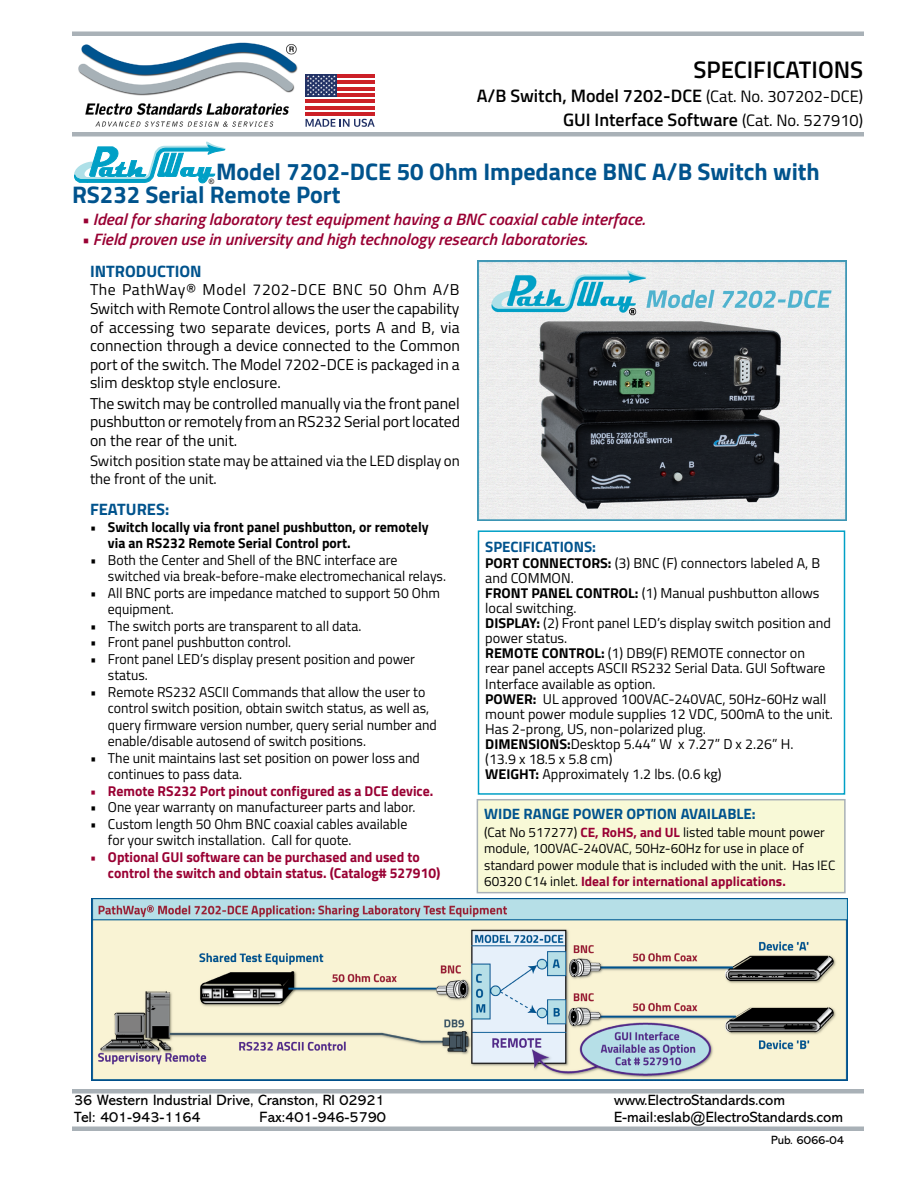
<style>
.page{position:relative;width:918px;height:1188px;background:#fff}
.page>*{position:absolute;margin:0;border:0;box-sizing:border-box;transform-origin:0 0}
.t1{font:700 24px/22.5px "Titillium Web";color:#00538d}
.t2{font:600 24px "Titillium Web";color:#000}
.t3{font:600 18px/24px "Titillium Web";color:#000;text-align:right}
.t4{font:italic 600 16.5px "Titillium Web";color:#903;scale:1.04 1}
.t5{font:700 16.5px "Titillium Web";color:#00538d}
.t6{font:15.75px/18.6px "Titillium Web";color:#000;text-align:justify}
.t7{font:15px "Abadi MT Pro";color:#000}
.t8{font:15px/18.6px "Titillium Web";color:#000}
.t9{font:700 15px "Titillium Web";color:#00538d}
.t10{font:14.25px/15px "Titillium Web";color:#000}
.t11{font:700 14.25px/16.5px "Titillium Web";color:#903}
.t12{font:700 14.25px/16.5px "Titillium Web";color:#000}
.t13{font:13.5px/16.5px "Titillium Web";color:#000}
.t14{font:12px "Abadi MT Pro";color:#000}
.t15{font:7.35px "Arial";color:#000}
.s1{font-weight:400;font-size:16.5px}
.s2{font-weight:700}
.s3{font-weight:700;color:#903}
</style>
<div class="page">
<img style="left:478px;top:261px;width:369px;height:260px">
<img style="left:78px;top:42px;width:220px;height:85px">
<hr style="left:72px;top:32px;width:792px;height:4px;background:#a9b1b7">
<hr style="left:72px;top:132px;width:792px;height:4px;background:#a9b1b7">
<div style="left:72px;top:1126px;width:792px;height:5px;background:#a9b1b7"></div>
<div style="left:72px;top:1089px;width:792px;height:5px;background:#a9b1b7"></div>
<div style="left:478px;top:530px;width:367px;height:265px;border:2px solid #00a0c6"></div>
<svg style="left:74px;top:141px;width:152px;height:43px"></svg>
<div style="left:477px;top:800px;width:368px;height:93px;background:#f8f9d7"></div>
<div style="left:477px;top:799px;width:369px;height:94px;border:2px solid #a9b1b7"></div>
<svg style="left:306px;top:77px;width:69px;height:33px"></svg>
<div style="left:306px;top:74px;width:31px;height:22px;background:#223266"></div>
<svg style="left:307px;top:75px;width:29px;height:21px"></svg>
<hr style="left:337px;top:74px;width:38px;height:3px;background:#cc2027">
<hr style="left:337px;top:81px;width:38px;height:3px;background:#cc2027">
<hr style="left:337px;top:87px;width:38px;height:3px;background:#cc2027">
<hr style="left:337px;top:93px;width:38px;height:3px;background:#cc2027">
<hr style="left:306px;top:100px;width:69px;height:3px;background:#cc2027">
<hr style="left:306px;top:106px;width:69px;height:3px;background:#cc2027">
<hr style="left:306px;top:112px;width:69px;height:4px;background:#cc2027">
<svg style="left:306px;top:119px;width:69px;height:8px"></svg>
<img style="left:91px;top:899px;width:756px;height:182px">
<h1 class="t2" style="left:693px;top:52px;width:171px">SPECIFICATIONS</h1>
<p class="t3" style="left:477px;top:83px;width:388px">A/B Switch, Model 7202-DCE <span class="s1">(Cat. No. 307202-DCE)<br></span>GUI Interface Software <span class="s1">(Cat. No. 527910)</span></p>
<h1 class="t1" style="left:72px;top:159px;width:749px;text-indent:144px">Model 7202-DCE 50 Ohm Impedance BNC A/B Switch with<br>RS232 Serial Remote Port</h1>
<p class="t15" style="left:209px;top:176px;width:7px">®</p>
<p class="t4" style="left:81px;top:207px;width:544px">• Ideal for sharing laboratory test equipment having a BNC coaxial cable interface.</p>
<p class="t4" style="left:81px;top:227px;width:488px">• Field proven use in university and high technology research laboratories.</p>
<p class="t5" style="left:90px;top:258px;width:113px">INTRODUCTION</p>
<p class="t6" style="left:90px;top:280px;width:371px">The PathWay® Model 7202-DCE BNC 50 Ohm A/B Switch with Remote Control allows the user the capability of accessing two separate devices, ports A and B, via connection through a device connected to the Common port of the switch. The Model 7202-DCE is packaged in a slim desktop style enclosure.</p>
<p class="t6" style="left:90px;top:393px;width:372px">The switch may be controlled manually via the front panel pushbutton or remotely from an RS232 Serial port located on the rear of the unit.</p>
<p class="t8" style="left:90px;top:451px;width:371px">Switch position state may be attained via the LED display on the front of the unit.</p>
<p class="t5" style="left:90px;top:497px;width:81px">FEATURES:</p>
<p class="t12" style="left:108px;top:518px;width:322px;text-indent:-18px">• Switch locally via front panel pushbutton, or remotely via an RS232 Remote Serial Control port.</p>
<p class="t10" style="left:108px;top:551px;width:340px;line-height:16.5px;text-indent:-18px">• Both the Center and Shell of the BNC interface are switched via break-before-make electromechanical relays.</p>
<p class="t10" style="left:108px;top:584px;width:334px;line-height:16.5px;text-indent:-18px">• All BNC ports are impedance matched to support 50 Ohm equipment.</p>
<p class="t10" style="left:90px;top:617px;width:273px">• The switch ports are transparent to all data.</p>
<p class="t10" style="left:90px;top:634px;width:203px">• Front panel pushbutton control.</p>
<p class="t10" style="left:108px;top:650px;width:308px;line-height:16.5px;text-indent:-18px">• Front panel LED’s display present position and power status.</p>
<p class="t10" style="left:108px;top:683px;width:330px;line-height:16.5px;text-indent:-18px">• Remote RS232 ASCII Commands that allow the user to control switch position, obtain switch status, as well as, query firmware version number, query serial number and enable/disable autosend of switch positions.</p>
<p class="t10" style="left:108px;top:749px;width:313px;line-height:16.5px;text-indent:-18px">• The unit maintains last set position on power loss and continues to pass data.</p>
<p class="t11" style="left:90px;top:782px;width:345px">• Remote RS232 Port pinout configured as a DCE device.</p>
<p class="t10" style="left:90px;top:799px;width:327px">• One year warranty on manufactureer parts and labor.</p>
<p class="t10" style="left:108px;top:815px;width:301px;line-height:16.5px;text-indent:-18px">• Custom length 50 Ohm BNC coaxial cables available for your switch installation. Call for quote.</p>
<p class="t11" style="left:108px;top:848px;width:334px;text-indent:-18px">• Optional GUI software can be purchased and used to control the switch and obtain status. (Catalog# 527910)</p>
<p class="t9" style="left:485px;top:535px;width:112px">SPECIFICATIONS:</p>
<p class="t10" style="left:485px;top:555px;width:349px"><span class="s2">PORT CONNECTORS:</span> (3) BNC (F) connectors labeled A, B and COMMON.<br><span class="s2">FRONT PANEL CONTROL:</span> (1) Manual pushbutton allows local switching.<br><span class="s2">DISPLAY:</span> (2) Front panel LED’s display switch position and power status.<br><span class="s2">REMOTE CONTROL:</span> (1) DB9(F) REMOTE connector on<br>rear panel accepts ASCII RS232 Serial Data. GUI Software Interface available as option.<br><span class="s2">POWER:</span> UL approved 100VAC-240VAC, 50Hz-60Hz wall mount power module supplies 12 VDC, 500mA to the unit.<br>Has 2-prong, US, non-polarized plug.<br><span class="s2">DIMENSIONS:</span>Desktop 5.44” W x 7.27” D x 2.26” H.<br>(13.9 x 18.5 x 5.8 cm)<br><span class="s2">WEIGHT:</span> Approximately 1.2 lbs. (0.6 kg)</p>
<p class="t9" style="left:484px;top:802px;width:273px">WIDE RANGE POWER OPTION AVAILABLE:</p>
<p class="t13" style="left:484px;top:823px;width:353px">(Cat No 517277) <span class="s3">CE, RoHS, and UL</span> listed table mount power module, 100VAC-240VAC, 50Hz-60Hz for use in place of standard power module that is included with the unit. Has IEC 60320 C14 inlet. <span class="s3">Ideal for international applications.</span></p>
<p class="t7" style="left:74px;top:1092px;width:312px">36 Western Industrial Drive, Cranston, RI 02921</p>
<p class="t7" style="left:614px;top:1092px;width:172px">www.ElectroStandards.com</p>
<p class="t7" style="left:74px;top:1109px;width:128px">Tel: 401-943-1164</p>
<p class="t7" style="left:260px;top:1109px;width:128px">Fax:401-946-5790</p>
<p class="t7" style="left:614px;top:1109px;width:230px">E-mail:eslab@ElectroStandards.com</p>
<p class="t14" style="left:771px;top:1134px;width:75px">Pub. 6066-04</p>
</div>
